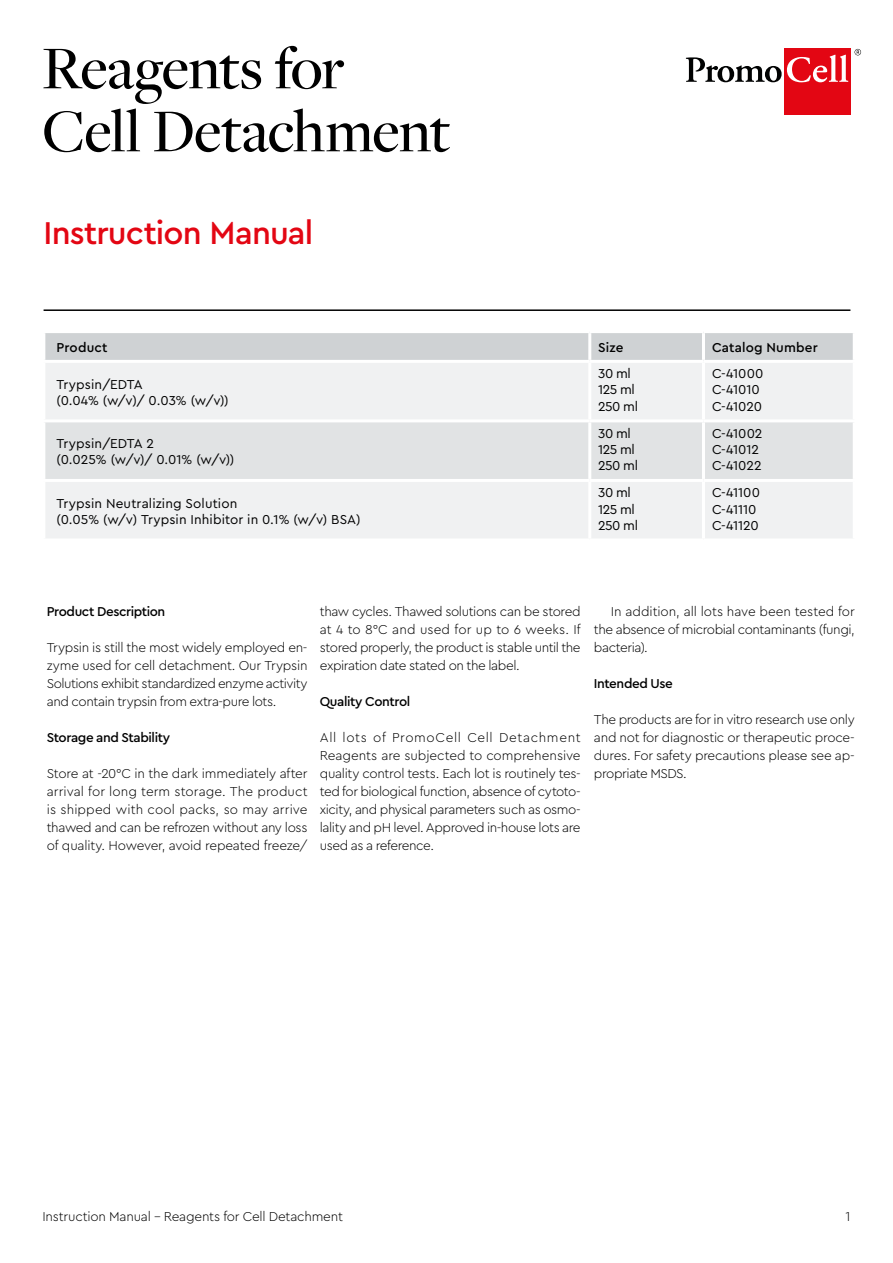
<style>
.page{position:relative;width:893px;height:1263px;background:#fff}
.page>*{position:absolute;margin:0;border:0;box-sizing:border-box;transform-origin:0 0}
.t1{font:500 63px/63px "Freight Disp Pro";letter-spacing:-.015em;color:#000}
.t2{font:500 33px "Cera PRO";letter-spacing:-.025em;color:#e30613}
.t3{font:300 13.5px/18px "Cera PRO";letter-spacing:-.03em;color:#000;text-align:justify}
.t4{font:13.5px/16.2px "Cera Pro";letter-spacing:.005em;color:#000}
.t5{font:500 13.5px "Cera PRO";letter-spacing:-.03em;color:#000}
.t6{font:13.5px/16.2px "Cera Pro";letter-spacing:-.035em;color:#000}
.t7{font:500 13.5px "Cera Pro";letter-spacing:.01em;color:#000}
</style>
<div class="page">
<div style="left:784px;top:49px;width:66px;height:66px;background:#e30613"></div>
<svg style="left:686px;top:55px;width:162px;height:27px"></svg>
<svg style="left:854px;top:49px;width:7px;height:6px"></svg>
<hr style="left:44px;top:309px;width:806px;height:2px;background:#000">
<div style="left:45px;top:333px;width:808px;height:27px;background:#cfd2d4"></div>
<div style="left:46px;top:363px;width:807px;height:175px;background:#f0f1f2"></div>
<div style="left:45px;top:422px;width:808px;height:57px;background:#e1e3e4"></div>
<hr style="left:588px;top:333px;width:3px;height:27px;background:#fff">
<hr style="left:702px;top:333px;width:3px;height:27px;background:#fff">
<hr style="left:588px;top:363px;width:3px;height:56px;background:#fff">
<hr style="left:702px;top:363px;width:3px;height:56px;background:#fff">
<hr style="left:42px;top:419px;width:548px;height:3px;background:#fff">
<hr style="left:590px;top:419px;width:113px;height:3px;background:#fff">
<hr style="left:588px;top:422px;width:3px;height:57px;background:#fff">
<hr style="left:703px;top:419px;width:153px;height:3px;background:#fff">
<hr style="left:702px;top:422px;width:3px;height:57px;background:#fff">
<hr style="left:42px;top:479px;width:548px;height:3px;background:#fff">
<hr style="left:590px;top:479px;width:113px;height:3px;background:#fff">
<hr style="left:588px;top:482px;width:3px;height:56px;background:#fff">
<hr style="left:703px;top:479px;width:153px;height:3px;background:#fff">
<hr style="left:702px;top:482px;width:3px;height:56px;background:#fff">
<h1 class="t1" style="left:42px;top:35px;width:410px">Reagents for<br>Cell Detachment</h1>
<h2 class="t2" style="left:44px;top:211px;width:271px">Instruction Manual</h2>
<p class="t7" style="left:57px;top:338px;width:53px">Product</p>
<p class="t7" style="left:598px;top:338px;width:27px">Size</p>
<p class="t7" style="left:712px;top:338px;width:107px">Catalog Number</p>
<p class="t4" style="left:57px;top:375px;width:174px">Trypsin/EDTA<br>(0.04% (w/v)/ 0.03% (w/v))</p>
<p class="t6" style="left:598px;top:365px;width:41px">30 ml<br>125 ml<br>250 ml</p>
<p class="t4" style="left:712px;top:365px;width:53px">C-41000<br>C-41010<br>C-41020</p>
<p class="t4" style="left:57px;top:435px;width:179px">Trypsin/EDTA 2<br>(0.025% (w/v)/ 0.01% (w/v))</p>
<p class="t6" style="left:598px;top:425px;width:41px">30 ml<br>125 ml<br>250 ml</p>
<p class="t4" style="left:712px;top:425px;width:52px">C-41002<br>C-41012<br>C-41022</p>
<p class="t4" style="left:57px;top:494px;width:305px">Trypsin Neutralizing Solution<br>(0.05% (w/v) Trypsin Inhibitor in 0.1% (w/v) BSA)</p>
<p class="t6" style="left:598px;top:484px;width:41px">30 ml<br>125 ml<br>250 ml</p>
<p class="t4" style="left:712px;top:484px;width:49px">C-41100<br>C-41110<br>C-41120</p>
<p class="t5" style="left:47px;top:602px;width:120px">Product Description</p>
<p class="t3" style="left:47px;top:638px;width:262px">Trypsin is still the most widely employed en&shy;zyme used for cell detachment. Our Trypsin Solutions exhibit standardized enzyme activity and contain trypsin from extra-pure lots.</p>
<p class="t5" style="left:47px;top:728px;width:125px">Storage and Stability</p>
<p class="t3" style="left:47px;top:764px;width:262px">Store at -20°C in the dark immediately after arrival for long term storage. The product is shipped with cool packs, so may arrive thawed and can be refrozen without any loss of quality. However, avoid repeated freeze/</p>
<p class="t3" style="left:320px;top:602px;width:262px">thaw cycles. Thawed solutions can be stored at 4 to 8°C and used for up to 6 weeks. If stored properly, the product is stable until the expiration date stated on the label.</p>
<p class="t5" style="left:320px;top:692px;width:92px">Quality Control</p>
<p class="t3" style="left:320px;top:728px;width:262px">All lots of PromoCell Cell Detachment Reagents are subjected to comprehensive quality control tests. Each lot is routinely tes&shy;ted for biological function, absence of cytoto&shy;xicity, and physical parameters such as osmo&shy;lality and pH level. Approved in-house lots are used as a reference.</p>
<p class="t3" style="left:594px;top:602px;width:262px;text-indent:17px">In addition, all lots have been tested for the absence of microbial contaminants (fungi, bacteria).</p>
<p class="t5" style="left:594px;top:674px;width:80px">Intended Use</p>
<p class="t3" style="left:594px;top:710px;width:262px">The products are for in vitro research use only and not for diagnostic or therapeutic proce&shy;dures. For safety precautions please see ap&shy;propriate MSDS.</p>
<p class="t3" style="left:43px;top:1206px;width:302px">Instruction Manual - Reagents for Cell Detachment</p>
<p class="t3" style="left:845px;top:1206px;width:6px">1</p>
</div>
